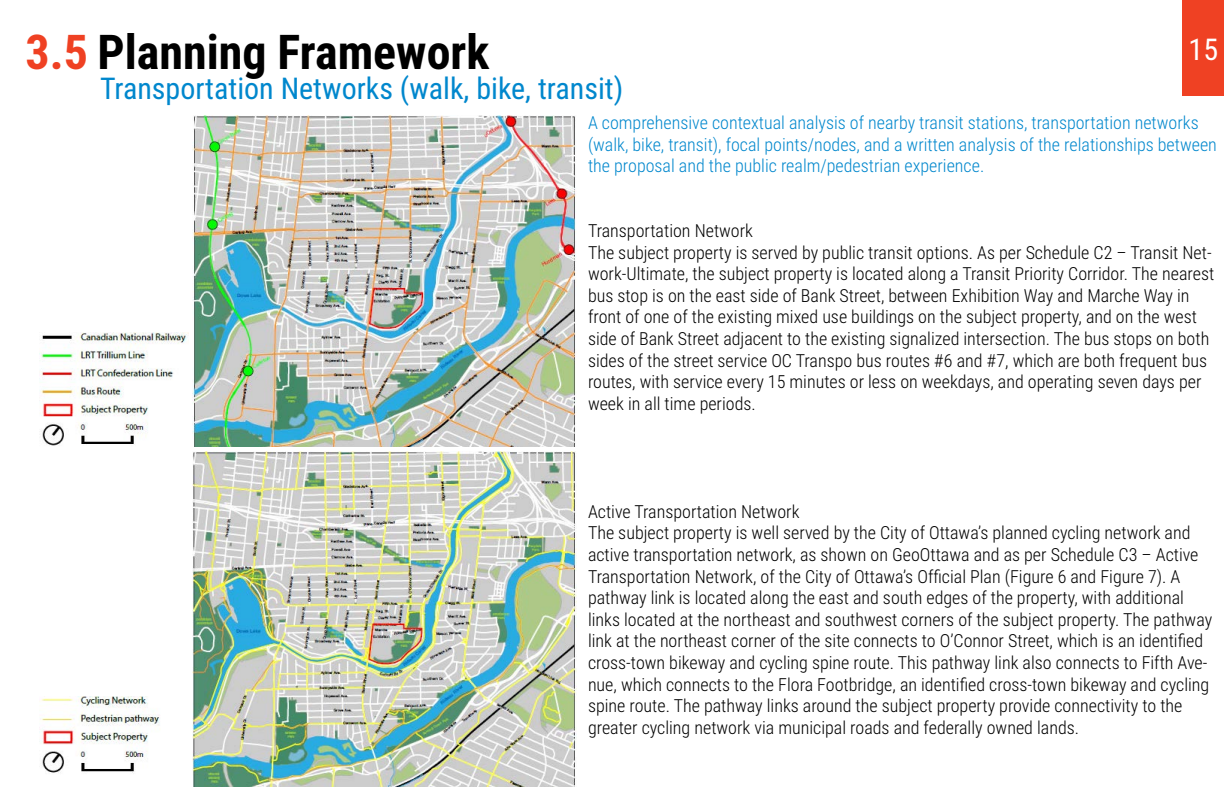
<style>
.page{position:relative;width:1224px;height:792px;background:#fff}
.page>*{position:absolute;margin:0;border:0;box-sizing:border-box;transform-origin:0 0}
.t1{font:700 48px "Roboto Condensed";color:#000}
.t2{font:30px "Roboto Condensed";color:#0087cd}
.t3{font:30px "Roboto Condensed";color:#fff}
.t4{font:300 18px/21.6px "Roboto Condensed";color:#000}
.t5{font:300 18px/21.6px "Roboto Condensed";color:#0087cd}
.s1{color:#ef4123}
</style>
<div class="page">
<img style="left:193px;top:451px;width:384px;height:335px">
<img style="left:41px;top:696px;width:119px;height:77px">
<img style="left:192px;top:116px;width:384px;height:331px">
<img style="left:40px;top:332px;width:148px;height:114px">
<div style="left:1183px;top:0;width:41px;height:96px;background:#ef4123"></div>
<h1 class="t1" style="left:26px;top:18px;width:466px"><span class="s1">3.5</span> Planning Framework</h1>
<h2 class="t3" style="left:1189px;top:28px;width:31px">15</h2>
<h2 class="t2" style="left:100px;top:68px;width:525px">Transportation Networks (walk, bike, transit)</h2>
<p class="t5" style="left:588px;top:111px;width:630px">A comprehensive contextual analysis of nearby transit stations, transportation networks (walk, bike, transit), focal points/nodes, and a written analysis of the relationships between the proposal and the public realm/pedestrian experience.</p>
<p class="t4" style="left:588px;top:219px;width:628px">Transportation Network<br>The subject property is served by public transit options. As per Schedule C2 – Transit Net&shy;work-Ultimate, the subject property is located along a Transit Priority Corridor. The nearest bus stop is on the east side of Bank Street, between Exhibition Way and Marche Way in front of one of the existing mixed use buildings on the subject property, and on the west side of Bank Street adjacent to the existing signalized intersection. The bus stops on both sides of the street service OC Transpo bus routes #6 and #7, which are both frequent bus routes, with service every 15 minutes or less on weekdays, and operating seven days per week in all time periods.</p>
<p class="t4" style="left:588px;top:500px;width:626px">Active Transportation Network<br>The subject property is well served by the City of Ottawa’s planned cycling network and active transportation network, as shown on GeoOttawa and as per Schedule C3 – Active Transportation Network, of the City of Ottawa’s Official Plan (Figure 6 and Figure 7). A pathway link is located along the east and south edges of the property, with additional links located at the northeast and southwest corners of the subject property. The pathway link at the northeast corner of the site connects to O’Connor Street, which is an identified cross-town bikeway and cycling spine route. This pathway link also connects to Fifth Ave&shy;nue, which connects to the Flora Footbridge, an identified cross-town bikeway and cycling spine route. The pathway links around the subject property provide connectivity to the greater cycling network via municipal roads and federally owned lands.</p>
</div>
